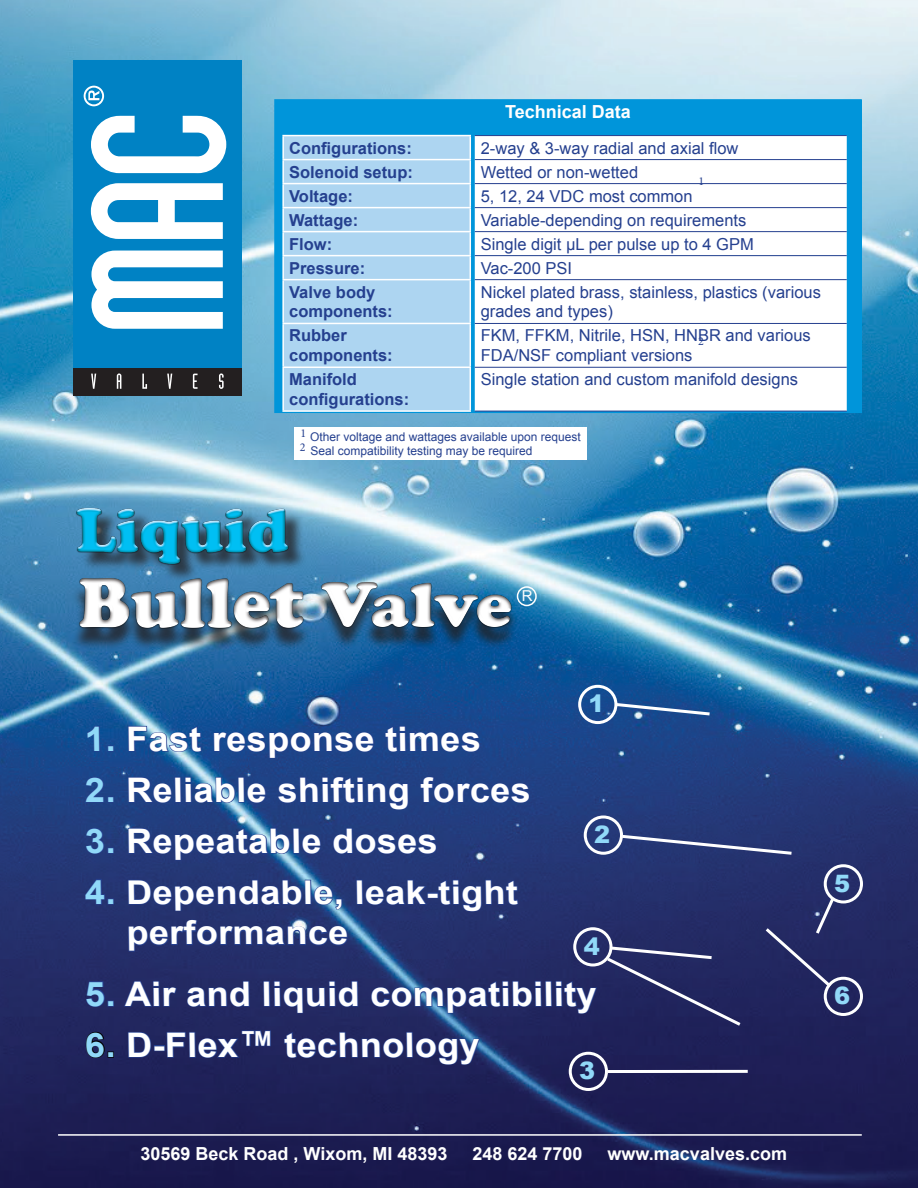
<style>
.page{position:relative;width:918px;height:1188px;background:#fff}
.page>*{position:absolute;margin:0;border:0;box-sizing:border-box;transform-origin:0 0}
.t1{font:700 33.9px "Arial";letter-spacing:.01em;color:#fff;scale:1.06 1}
.t2{font:700 32.7px/40.5px "Arial";color:#fff;scale:1.1 1}
.t3{font:900 24px "Arial";color:#91d9f8}
.t4{font:700 18px "Arial";color:#fff}
.t5{font:16.5px/19.8px "Arial";color:#25408f}
.t6{font:700 16.5px/19.8px "Arial";color:#25408f}
.t7{font:15px "Arial";color:#fff}
.t8{font:12px/14.4px "Arial";color:#25408f}
.t9{font:12px/13.2px "Minion Pro";color:#25408f}
.s1{color:#91d9f8}
.s2{font-size:33.9px;color:#91d9f8}
.s3{font-size:36px}
</style>
<div class="page">
<img style="left:0;top:0;width:918px;height:1188px">
<div style="left:74px;top:368px;width:168px;height:28px;background:#231f20"></div>
<div style="left:74px;top:60px;width:168px;height:308px;background:#0082c4"></div>
<svg style="left:84px;top:86px;width:142px;height:303px"></svg>
<hr style="left:58px;top:1134px;width:804px;height:2px;background:#fff">
<div style="left:80px;top:511px;width:227px;height:71px;background:#231f20;opacity:.75"></div>
<img style="left:69px;top:494px;width:222px;height:76px">
<div style="left:275px;top:100px;width:586px;height:312px;background:#0095da"></div>
<div style="left:274px;top:99px;width:588px;height:314px;border:2px solid #0095da"></div>
<div style="left:294px;top:428px;width:292px;height:32px;background:#fff"></div>
<img style="left:53px;top:570px;width:70px;height:79px">
<img style="left:312px;top:559px;width:204px;height:7px">
<div style="left:284px;top:136px;width:186px;height:274px;background:#add5f1"></div>
<div style="left:475px;top:136px;width:372px;height:119px;background:#fff"></div>
<div style="left:475px;top:256px;width:372px;height:155px;background:#fff"></div>
<hr style="left:282px;top:135px;width:189px;height:1px;background:#fff">
<hr style="left:282px;top:136px;width:2px;height:23px;background:#fff">
<hr style="left:282px;top:159px;width:189px;height:1px;background:#fff">
<hr style="left:282px;top:160px;width:2px;height:23px;background:#fff">
<hr style="left:282px;top:183px;width:189px;height:1px;background:#fff">
<hr style="left:282px;top:184px;width:2px;height:23px;background:#fff">
<hr style="left:282px;top:207px;width:189px;height:1px;background:#fff">
<hr style="left:282px;top:208px;width:2px;height:23px;background:#fff">
<hr style="left:282px;top:231px;width:189px;height:1px;background:#fff">
<hr style="left:282px;top:232px;width:2px;height:23px;background:#fff">
<hr style="left:282px;top:255px;width:189px;height:1px;background:#fff">
<hr style="left:282px;top:256px;width:2px;height:23px;background:#fff">
<svg style="left:470px;top:136px;width:1px;height:143px"></svg>
<hr style="left:282px;top:279px;width:189px;height:1px;background:#fff">
<hr style="left:282px;top:280px;width:2px;height:43px;background:#fff">
<hr style="left:470px;top:280px;width:1px;height:43px;background:#fff">
<hr style="left:282px;top:323px;width:189px;height:1px;background:#fff">
<hr style="left:282px;top:324px;width:2px;height:43px;background:#fff">
<hr style="left:470px;top:324px;width:1px;height:43px;background:#fff">
<hr style="left:282px;top:367px;width:189px;height:1px;background:#fff">
<hr style="left:282px;top:368px;width:2px;height:42px;background:#fff">
<hr style="left:470px;top:368px;width:1px;height:42px;background:#fff">
<hr style="left:282px;top:410px;width:189px;height:2px;background:#fff">
<hr style="left:475px;top:135px;width:372px;height:1px;background:#25408f">
<hr style="left:475px;top:159px;width:372px;height:1px;background:#25408f">
<hr style="left:475px;top:183px;width:372px;height:1px;background:#25408f">
<hr style="left:475px;top:207px;width:372px;height:1px;background:#25408f">
<hr style="left:475px;top:231px;width:372px;height:1px;background:#25408f">
<hr style="left:475px;top:279px;width:372px;height:1px;background:#25408f">
<hr style="left:475px;top:323px;width:372px;height:1px;background:#25408f">
<hr style="left:475px;top:367px;width:372px;height:1px;background:#25408f">
<hr style="left:475px;top:411px;width:372px;height:1px;background:#25408f">
<hr style="left:475px;top:255px;width:372px;height:1px;background:#25408f">
<svg style="left:86px;top:725px;width:15px;height:27px"></svg>
<div style="left:107px;top:745px;width:7px;height:7px;border:2px solid #25408f"></div>
<svg style="left:85px;top:776px;width:20px;height:27px"></svg>
<div style="left:107px;top:796px;width:7px;height:7px;border:2px solid #25408f"></div>
<svg style="left:85px;top:827px;width:20px;height:28px"></svg>
<div style="left:107px;top:847px;width:7px;height:7px;border:2px solid #25408f"></div>
<svg style="left:84px;top:878px;width:22px;height:27px"></svg>
<div style="left:107px;top:898px;width:7px;height:7px;border:2px solid #25408f"></div>
<svg style="left:85px;top:980px;width:21px;height:28px"></svg>
<div style="left:107px;top:1000px;width:7px;height:7px;border:2px solid #25408f"></div>
<div style="left:545px;top:981px;width:7px;height:26px;border:2px solid #25408f"></div>
<svg style="left:555px;top:980px;width:43px;height:193px;background:#22285f"></svg>
<svg style="left:85px;top:1031px;width:20px;height:28px"></svg>
<div style="left:107px;top:1051px;width:7px;height:7px;border:2px solid #000"></div>
<svg style="left:123px;top:566px;width:419px;height:622px;background:#2b447d"></svg>
<div style="left:578px;top:685px;width:39px;height:39px;border:3px solid #fff;border-radius:50%"></div>
<div style="left:584px;top:816px;width:39px;height:39px;border:3px solid #fff;border-radius:50%"></div>
<svg style="left:612px;top:701px;width:101px;height:16px;background:#4870a6"></svg>
<svg style="left:619px;top:833px;width:176px;height:24px;background:#404f84"></svg>
<div style="left:573px;top:927px;width:39px;height:39px;border:3px solid #fff;border-radius:50%"></div>
<div style="left:569px;top:1052px;width:39px;height:39px;border:3px solid #fff;border-radius:50%"></div>
<div style="left:824px;top:977px;width:39px;height:39px;border:3px solid #fff;border-radius:50%"></div>
<div style="left:824px;top:864px;width:39px;height:39px;border:3px solid #fff;border-radius:50%"></div>
<hr style="left:608px;top:1070px;width:140px;height:3px;background:#fff">
<svg style="left:762px;top:895px;width:75px;height:95px;background:#30356b"></svg>
<svg style="left:604px;top:945px;width:140px;height:83px;background:#303469"></svg>
<p class="t4" style="left:505px;top:100px;width:127px">Technical Data</p>
<p class="t6" style="left:289px;top:138px;width:124px">Configurations:</p>
<p class="t5" style="left:481px;top:138px;width:259px">2-way &amp; 3-way radial and axial flow</p>
<p class="t6" style="left:289px;top:162px;width:125px">Solenoid setup:</p>
<p class="t5" style="left:481px;top:162px;width:159px">Wetted or non-wetted</p>
<p class="t6" style="left:289px;top:186px;width:65px">Voltage:</p>
<p class="t5" style="left:481px;top:186px;width:213px">5, 12, 24 VDC most common</p>
<p class="t6" style="left:289px;top:210px;width:71px">Wattage:</p>
<p class="t5" style="left:481px;top:210px;width:267px">Variable-depending on requirements</p>
<p class="t6" style="left:289px;top:234px;width:45px">Flow:</p>
<p class="t5" style="left:481px;top:234px;width:275px">Single digit µL per pulse up to 4 GPM</p>
<p class="t6" style="left:289px;top:258px;width:78px">Pressure:</p>
<p class="t5" style="left:481px;top:258px;width:93px">Vac-200 PSI</p>
<p class="t6" style="left:289px;top:282px;width:105px">Valve body components:</p>
<p class="t5" style="left:481px;top:282px;width:342px">Nickel plated brass, stainless, plastics (various grades and types)</p>
<p class="t6" style="left:289px;top:326px;width:105px">Rubber components:</p>
<p class="t5" style="left:481px;top:326px;width:332px">FKM, FFKM, Nitrile, HSN, HNBR and various<br>FDA/NSF compliant versions</p>
<p class="t6" style="left:289px;top:370px;width:122px">Manifold configurations:</p>
<p class="t5" style="left:481px;top:370px;width:319px">Single station and custom manifold designs</p>
<p class="t9" style="left:699px;top:175px;width:7px">1</p>
<p class="t9" style="left:698px;top:335px;width:7px">2</p>
<p class="t9" style="left:300px;top:427px;width:8px">1<br>2</p>
<p class="t8" style="left:310px;top:429px;width:272px">Other voltage and wattages available upon request<br>Seal compatibility testing may be required</p>
<p class="t7" style="left:522px;top:586px;width:12px">R</p>
<h3 class="t3" style="left:589px;top:686px;width:18px">1</h3>
<h1 class="t1" style="left:85px;top:716px;width:376px"><span class="s1">1.</span> Fast response times</h1>
<h1 class="t1" style="left:85px;top:767px;width:423px"><span class="s1">2.</span> Reliable shifting forces</h1>
<h1 class="t1" style="left:85px;top:818px;width:335px"><span class="s1">3.</span> Repeatable doses</h1>
<h2 class="t2" style="left:127px;top:873px;width:358px;text-indent:-41px"><span class="s2">4.</span> Dependable, leak-tight performance</h2>
<h1 class="t1" style="left:85px;top:971px;width:485px"><span class="s1">5.</span> Air and liquid compatibility</h1>
<h1 class="t1" style="left:85px;top:1022px;width:374px"><span class="s1">6.</span> D-Flex<span class="s3">™</span> technology</h1>
<h3 class="t3" style="left:594px;top:817px;width:18px">2</h3>
<h3 class="t3" style="left:584px;top:929px;width:18px">4</h3>
<h3 class="t3" style="left:579px;top:1053px;width:18px">3</h3>
<p class="t4" style="left:141px;top:1142px;width:308px">30569 Beck Road , Wixom, MI 48393</p>
<p class="t4" style="left:473px;top:1142px;width:112px">248 624 7700</p>
<p class="t4" style="left:608px;top:1142px;width:181px">www.macvalves.com</p>
<h3 class="t3" style="left:834px;top:866px;width:18px">5</h3>
<h3 class="t3" style="left:834px;top:978px;width:18px">6</h3>
</div>
